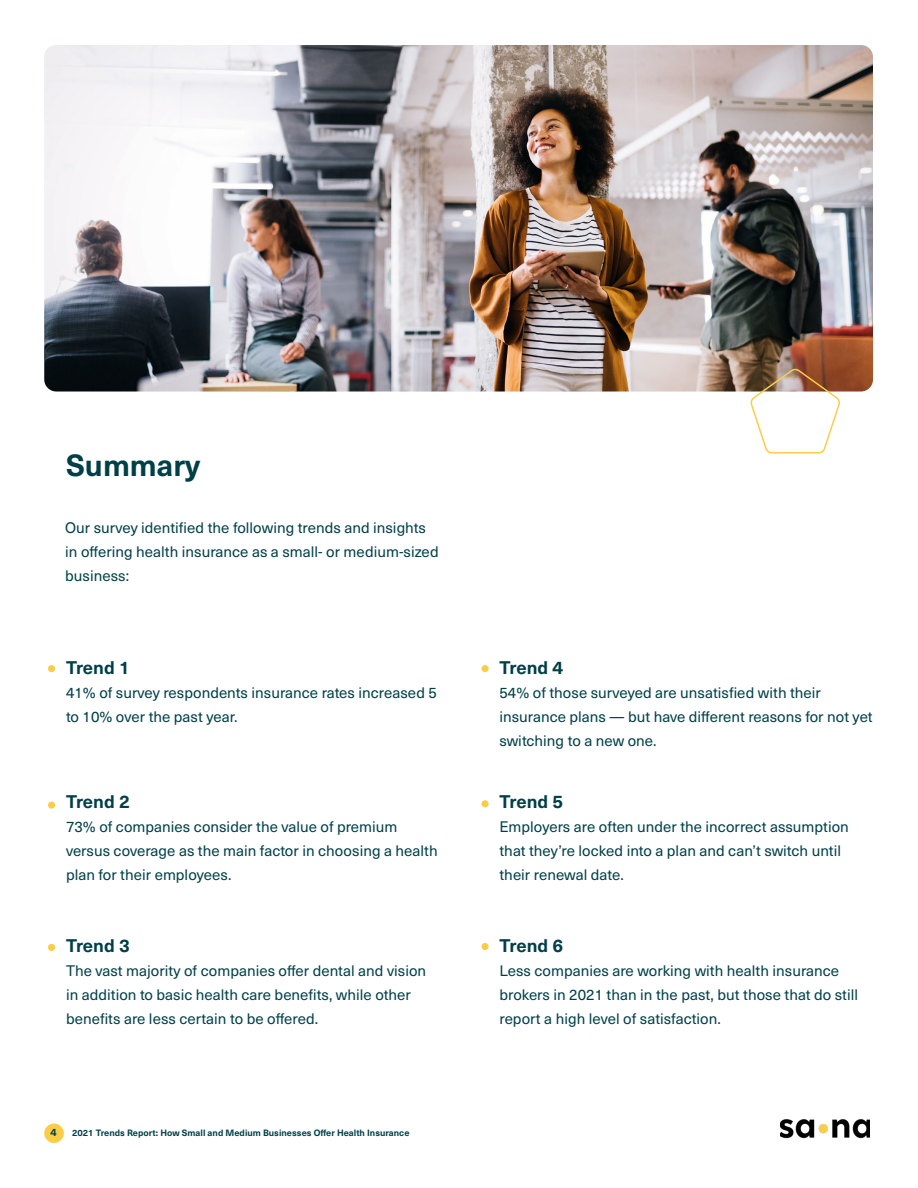
<style>
.page{position:relative;width:918px;height:1188px;background:#fff}
.page>*{position:absolute;margin:0;border:0;box-sizing:border-box;transform-origin:0 0}
.t1{font:700 30px "Neue Haas Unica W1 G";color:#003f48}
.t2{font:700 18px "Neue Haas Unica W1 G";letter-spacing:-.005em;color:#003f48}
.t3{font:15px/24px "Neue Haas Unica W1 G";color:#003f48}
.t4{font:700 10.5px "Neue Haas Unica W1 G";color:#003f48}
.t5{font:700 9px "Neue Haas Unica W1 G";color:#003f48}
</style>
<div class="page">
<img style="left:780px;top:1119px;width:90px;height:20px">
<div style="left:44px;top:1124px;width:20px;height:19px;background:#fbcc45;border-radius:50%"></div>
<div style="left:48px;top:665px;width:7px;height:7px;background:#fbcc45;border-radius:50%"></div>
<img style="left:44px;top:45px;width:829px;height:347px">
<div style="left:48px;top:802px;width:7px;height:7px;background:#fbcc45;border-radius:50%"></div>
<div style="left:48px;top:944px;width:7px;height:7px;background:#fbcc45;border-radius:50%"></div>
<div style="left:482px;top:665px;width:7px;height:7px;background:#fbcc45;border-radius:50%"></div>
<div style="left:482px;top:800px;width:7px;height:7px;background:#fbcc45;border-radius:50%"></div>
<div style="left:482px;top:943px;width:7px;height:7px;background:#fbcc45;border-radius:50%"></div>
<svg style="left:750px;top:367px;width:92px;height:87px"></svg>
<h1 class="t1" style="left:66px;top:443px;width:136px">Summary</h1>
<p class="t3" style="left:65px;top:514px;width:375px">Our survey identified the following trends and insights in offering health insurance as a small- or medium-sized business:</p>
<p class="t2" style="left:66px;top:654px;width:65px">Trend 1</p>
<p class="t3" style="left:66px;top:680px;width:372px">41% of survey respondents insurance rates increased 5 to 10% over the past year.</p>
<p class="t2" style="left:66px;top:788px;width:65px">Trend 2</p>
<p class="t3" style="left:66px;top:814px;width:373px">73% of companies consider the value of premium versus coverage as the main factor in choosing a health plan for their employees.</p>
<p class="t2" style="left:66px;top:932px;width:65px">Trend 3</p>
<p class="t3" style="left:66px;top:957px;width:362px">The vast majority of companies offer dental and vision in addition to basic health care benefits, while other benefits are less certain to be offered.</p>
<p class="t4" style="left:50px;top:1124px;width:8px">4</p>
<p class="t5" style="left:72px;top:1126px;width:339px">2021 Trends Report: How Small and Medium Businesses Offer Health Insurance</p>
<p class="t2" style="left:500px;top:654px;width:65px">Trend 4</p>
<p class="t3" style="left:500px;top:680px;width:375px">54% of those surveyed are unsatisfied with their insurance plans — but have different reasons for not yet switching to a new one.</p>
<p class="t2" style="left:500px;top:788px;width:65px">Trend 5</p>
<p class="t3" style="left:500px;top:814px;width:351px">Employers are often under the incorrect assumption that they’re locked into a plan and can’t switch until their renewal date.</p>
<p class="t2" style="left:500px;top:932px;width:65px">Trend 6</p>
<p class="t3" style="left:500px;top:957px;width:360px">Less companies are working with health insurance brokers in 2021 than in the past, but those that do still report a high level of satisfaction.</p>
</div>
